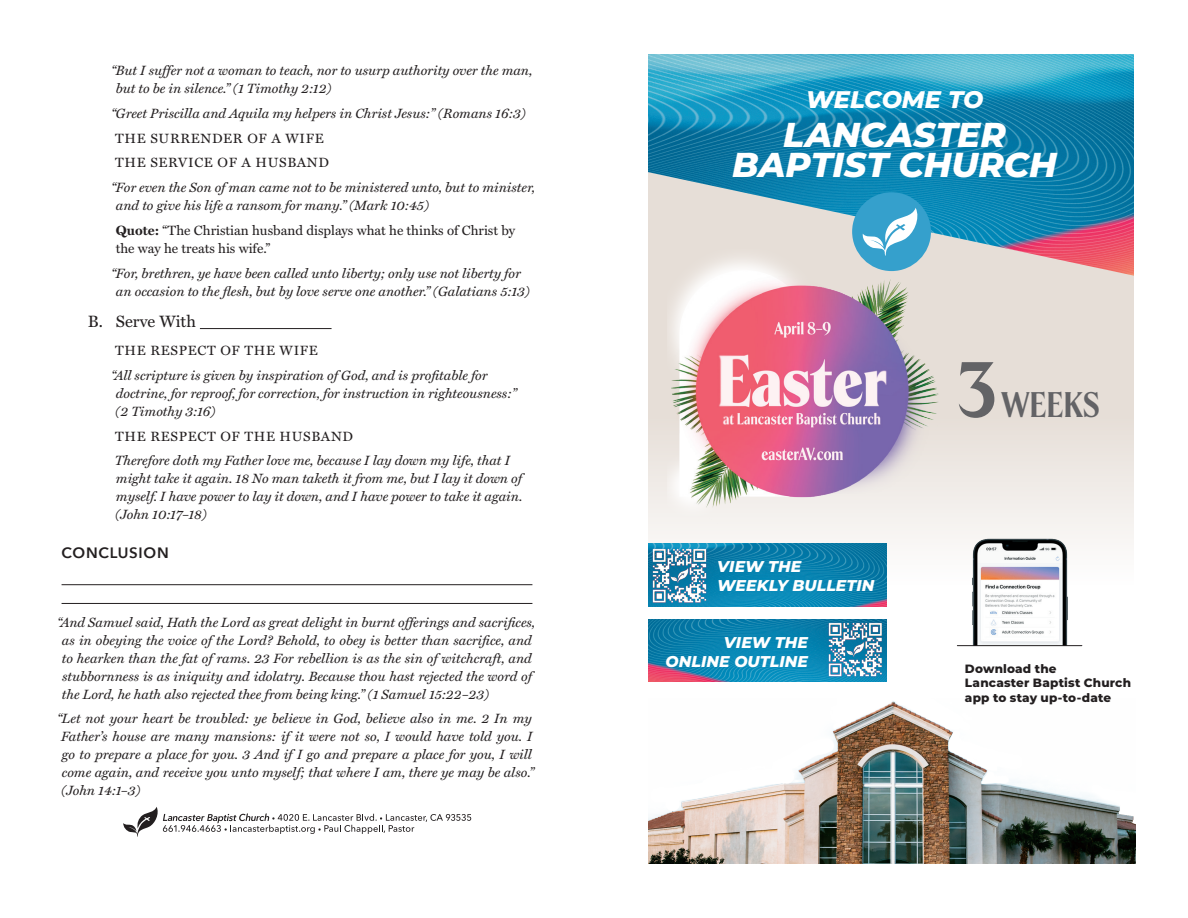
<style>
.page{position:relative;width:1188px;height:918px;background:#fff}
.page>*{position:absolute;margin:0;border:0;box-sizing:border-box;transform-origin:0 0}
.t1{font:italic 800 34.5px/30px "Montserrat";letter-spacing:-.005em;color:#fff;text-align:center}
.t2{font:34.05px "Spirits Sharp";color:#636366}
.t3{font:italic 800 24px "Montserrat";color:#fff}
.t4{font:16.5px "Miller Text";color:#231f20}
.t5{font:italic 800 15.6px/18.8px "Montserrat";letter-spacing:.01em;color:#fff}
.t6{font:600 15px "Avenir Next";letter-spacing:.05em;color:#231f20}
.t7{font:italic 13.5px/18px "Miller Text";color:#231f20}
.t8{font:13.5px/24.8px "Miller Text";letter-spacing:.04em;color:#231f20}
.t9{font:13.5px/18px "Miller Text";color:#231f20}
.t10{font:800 12px/14.4px "Montserrat";letter-spacing:.015em;color:#231f20}
.s1{font-weight:700}
.s2{font-size:75.15px}
</style>
<div class="page">
<hr style="left:200px;top:328px;width:132px;height:1px;background:#231f20">
<hr style="left:62px;top:584px;width:470px;height:1px;background:#231f20">
<hr style="left:62px;top:603px;width:470px;height:1px;background:#231f20">
<svg style="left:123px;top:807px;width:348px;height:30px"></svg>
<img style="left:648px;top:276px;width:486px;height:268px">
<img style="left:648px;top:544px;width:239px;height:62px">
<img style="left:648px;top:619px;width:239px;height:63px">
<img style="left:649px;top:545px;width:62px;height:60px">
<img style="left:824px;top:620px;width:61px;height:61px">
<img style="left:648px;top:701px;width:487px;height:163px">
<img style="left:648px;top:54px;width:486px;height:222px">
<div style="left:852px;top:192px;width:79px;height:79px;background:#35a0cc;border-radius:50%"></div>
<svg style="left:862px;top:208px;width:56px;height:29px"></svg>
<img style="left:969px;top:538px;width:101px;height:107px">
<hr style="left:957px;top:645px;width:125px;height:1px;background:#231f20">
<img style="left:667px;top:237px;width:274px;height:293px">
<p class="t7" style="left:116px;top:61px;width:418px;text-indent:-5px">“But I suffer not a woman to teach, nor to usurp authority over the man, but to be in silence.” (1 Timothy 2:12)</p>
<p class="t7" style="left:111px;top:104px;width:416px">“Greet Priscilla and Aquila my helpers in Christ Jesus:” (Romans 16:3)</p>
<p class="t8" style="left:115px;top:125px;width:215px">THE SURRENDER OF A WIFE<br>THE SERVICE OF A HUSBAND</p>
<p class="t7" style="left:116px;top:178px;width:421px;text-indent:-5px">“For even the Son of man came not to be ministered unto, but to minister, and to give his life a ransom for many.” (Mark 10:45)</p>
<p class="t9" style="left:116px;top:221px;width:401px"><span class="s1">Quote:</span> “The Christian husband displays what he thinks of Christ by the way he treats his wife.”</p>
<p class="t7" style="left:116px;top:264px;width:415px;text-indent:-5px">“For, brethren, ye have been called unto liberty; only use not liberty for an occasion to the flesh, but by love serve one another.” (Galatians 5:13)</p>
<p class="t4" style="left:88px;top:312px;width:110px">B. Serve With</p>
<p class="t8" style="left:115px;top:338px;width:204px">THE RESPECT OF THE WIFE</p>
<p class="t7" style="left:116px;top:366px;width:403px;text-indent:-4px">“All scripture is given by inspiration of God, and is profitable for doctrine, for reproof, for correction, for instruction in righteousness:” (2 Timothy 3:16)</p>
<p class="t8" style="left:115px;top:424px;width:239px">THE RESPECT OF THE HUSBAND</p>
<p class="t7" style="left:115px;top:452px;width:409px">Therefore doth my Father love me, because I lay down my life, that I might take it again. 18 No man taketh it from me, but I lay it down of myself. I have power to lay it down, and I have power to take it again. (John 10:17–18)</p>
<p class="t6" style="left:62px;top:543px;width:109px">CONCLUSION</p>
<p class="t7" style="left:62px;top:613px;width:475px;text-indent:-5px">“And Samuel said, Hath the Lord as great delight in burnt offerings and sacrifices, as in obeying the voice of the Lord? Behold, to obey is better than sacrifice, and to hearken than the fat of rams. 23 For rebellion is as the sin of witchcraft, and stubbornness is as iniquity and idolatry. Because thou hast rejected the word of the Lord, he hath also rejected thee from being king.” (1 Samuel 15:22–23)</p>
<p class="t7" style="left:57px;top:710px;width:479px">“Let not your heart be troubled: ye believe in God, believe also in me. 2 In my Father’s house are many mansions: if it were not so, I would have told you. I go to prepare a place for you. 3 And if I go and prepare a place for you, I will come again, and receive you unto myself; that where I am, there ye may be also.” (John 14:1–3)</p>
<h3 class="t3" style="left:806px;top:82px;width:179px">WELCOME TO</h3>
<h1 class="t1" style="left:732px;top:118px;width:326px">LANCASTER<br>BAPTIST CHURCH</h1>
<p class="t5" style="left:717px;top:556px;width:159px">VIEW THE<br>WEEKLY BULLETIN</p>
<p class="t5" style="left:666px;top:632px;width:144px;text-align:right">VIEW THE<br>ONLINE OUTLINE</p>
<h2 class="t2" style="left:957px;top:384px;width:144px"><span class="s2">3</span> WEEKS</h2>
<p class="t10" style="left:965px;top:661px;width:168px">Download the<br>Lancaster Baptist Church app to stay up-to-date</p>
</div>
